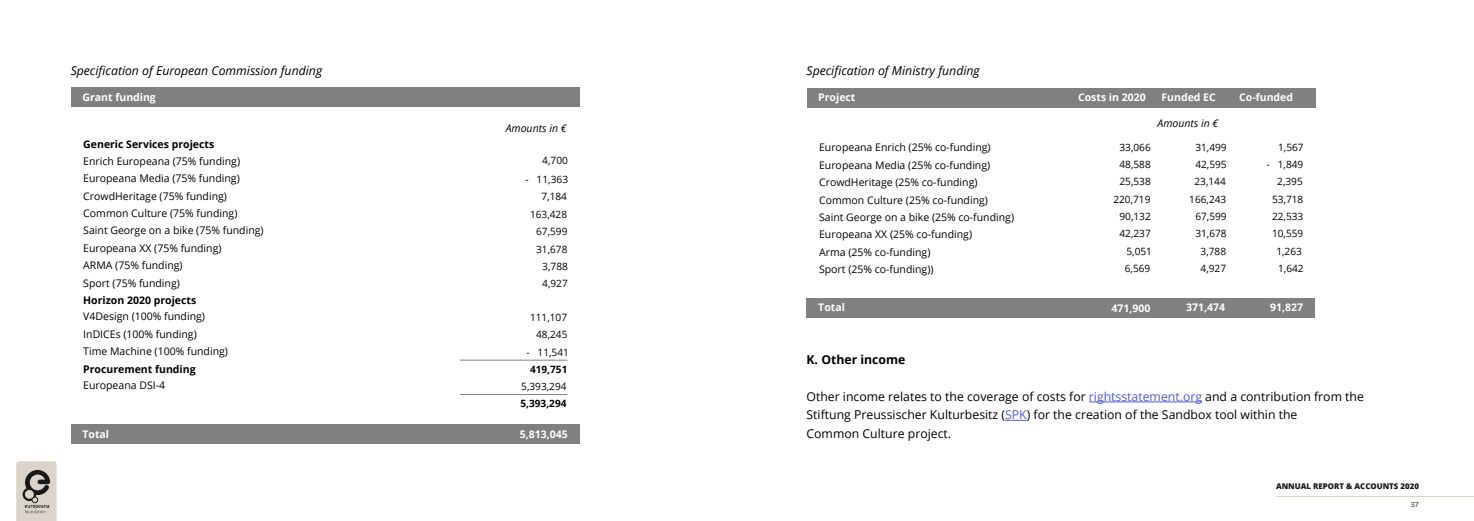
<style>
.page{position:relative;width:1474px;height:521px;background:#fff}
.page>*{position:absolute;margin:0;border:0;box-sizing:border-box;transform-origin:0 0}
.t1{font:12.25px/18.4px "Open Sans";color:#000}
.t2{font:italic 12.25px "Open Sans";color:#000}
.t3{font:700 12.25px "Open Sans";color:#000}
.t4{font:10.5px/17.3px "Open Sans";color:#000}
.t5{font:700 10.5px "Open Sans";color:#fff}
.t6{font:700 10.5px "Open Sans";color:#000}
.t7{font:italic 10.5px "Open Sans";color:#000}
.t8{font:10.06px/17.3px "Open Sans";color:#000;text-align:right}
.t9{font:700 10.06px "Open Sans";color:#000}
.t10{font:800 7.88px "Open Sans";color:#19191a}
.t11{font:7px "Open Sans";color:#19191a}
.s1{color:#4f5cd6}
</style>
<div class="page">
<hr style="left:1276px;top:496px;width:197px;height:1px;background:#dad4ca">
<svg style="left:16px;top:461px;width:41px;height:60px;background:#b9b4ac"></svg>
<div style="left:806px;top:88px;width:509px;height:19px;background:#808080"></div>
<div style="left:806px;top:298px;width:509px;height:20px;background:#808080"></div>
<hr style="left:1088px;top:402px;width:114px;height:1px;background:#4f5cd6">
<svg style="left:1005px;top:420px;width:21px;height:1px"></svg>
<div style="left:71px;top:88px;width:508px;height:19px;background:#808080"></div>
<div style="left:71px;top:424px;width:508px;height:20px;background:#808080"></div>
<hr style="left:460px;top:360px;width:107px;height:1px;background:#808080">
<hr style="left:460px;top:394px;width:107px;height:1px;background:#808080">
<p class="t2" style="left:71px;top:62px;width:253px">Specification of European Commission funding</p>
<p class="t2" style="left:806px;top:62px;width:175px">Specification of Ministry funding</p>
<p class="t5" style="left:82px;top:90px;width:75px">Grant funding</p>
<p class="t5" style="left:818px;top:89px;width:39px">Project</p>
<p class="t5" style="left:1078px;top:89px;width:69px">Costs in 2020</p>
<p class="t5" style="left:1161px;top:90px;width:56px">Funded EC</p>
<p class="t5" style="left:1239px;top:90px;width:55px">Co-funded</p>
<p class="t7" style="left:506px;top:121px;width:62px">Amounts in €</p>
<p class="t7" style="left:1157px;top:116px;width:62px">Amounts in €</p>
<p class="t6" style="left:83px;top:137px;width:132px">Generic Services projects</p>
<p class="t4" style="left:83px;top:152px;width:158px">Enrich Europeana (75% funding)</p>
<p class="t8" style="left:542px;top:152px;width:27px">4,700</p>
<p class="t8" style="left:525px;top:170px;width:44px">- 11,363<br>7,184<br>163,428<br>67,599<br>31,678</p>
<p class="t8" style="left:1119px;top:138px;width:33px">33,066</p>
<p class="t8" style="left:1195px;top:138px;width:33px">31,499</p>
<p class="t8" style="left:1278px;top:138px;width:27px">1,567</p>
<p class="t4" style="left:819px;top:139px;width:173px">Europeana Enrich (25% co-funding)<br>Europeana Media (25% co-funding)</p>
<p class="t8" style="left:1119px;top:155px;width:33px">48,588</p>
<p class="t8" style="left:1195px;top:155px;width:33px">42,595</p>
<p class="t8" style="left:1266px;top:155px;width:38px">- 1,849<br>2,395</p>
<p class="t4" style="left:83px;top:170px;width:182px">Europeana Media (75% funding)<br>CrowdHeritage (75% funding)<br>Common Culture (75% funding)<br>Saint George on a bike (75% funding)<br>Europeana XX (75% funding)</p>
<p class="t4" style="left:819px;top:173px;width:160px">CrowdHeritage (25% co-funding)</p>
<p class="t8" style="left:1119px;top:173px;width:33px">25,538</p>
<p class="t8" style="left:1194px;top:173px;width:33px">23,144</p>
<p class="t8" style="left:1113px;top:190px;width:39px">220,719</p>
<p class="t8" style="left:1189px;top:190px;width:39px">166,243</p>
<p class="t8" style="left:1271px;top:190px;width:33px">53,718</p>
<p class="t4" style="left:819px;top:191px;width:196px">Common Culture (25% co-funding)<br>Saint George on a bike (25% co-funding)</p>
<p class="t8" style="left:1119px;top:207px;width:33px">90,132</p>
<p class="t8" style="left:1195px;top:207px;width:33px">67,599</p>
<p class="t8" style="left:1271px;top:207px;width:33px;text-align:left">22,533<br>10,559</p>
<p class="t4" style="left:819px;top:225px;width:154px">Europeana XX (25% co-funding)</p>
<p class="t8" style="left:1119px;top:225px;width:33px">42,237</p>
<p class="t8" style="left:1195px;top:225px;width:33px">31,678</p>
<p class="t4" style="left:819px;top:243px;width:113px">Arma (25% co-funding)</p>
<p class="t8" style="left:1126px;top:242px;width:27px">5,051</p>
<p class="t8" style="left:1200px;top:242px;width:27px">3,788</p>
<p class="t4" style="left:819px;top:260px;width:116px">Sport (25% co-funding))</p>
<p class="t8" style="left:1124px;top:259px;width:27px">6,569</p>
<p class="t8" style="left:1200px;top:259px;width:27px">4,927</p>
<p class="t8" style="left:1276px;top:242px;width:29px;text-align:left">1,263<br>1,642</p>
<p class="t4" style="left:83px;top:256px;width:101px">ARMA (75% funding)<br>Sport (75% funding)</p>
<p class="t6" style="left:83px;top:293px;width:114px">Horizon 2020 projects</p>
<p class="t8" style="left:542px;top:257px;width:27px;text-align:left">3,788<br>4,927</p>
<p class="t5" style="left:818px;top:300px;width:28px">Total</p>
<p class="t5" style="left:1111px;top:301px;width:41px">471,900</p>
<p class="t5" style="left:1186px;top:300px;width:41px">371,474</p>
<p class="t5" style="left:1269px;top:300px;width:35px">91,827</p>
<p class="t4" style="left:83px;top:307px;width:123px">V4Design (100% funding)</p>
<p class="t8" style="left:530px;top:308px;width:39px">111,107<br>48,245</p>
<p class="t8" style="left:526px;top:343px;width:44px">- 11,541</p>
<p class="t9" style="left:530px;top:362px;width:39px">419,751</p>
<p class="t4" style="left:83px;top:325px;width:146px">InDICEs (100% funding)<br>Time Machine (100% funding)</p>
<p class="t6" style="left:83px;top:362px;width:114px">Procurement funding</p>
<p class="t4" style="left:83px;top:377px;width:83px">Europeana DSI-4</p>
<p class="t8" style="left:521px;top:377px;width:47px">5,393,294</p>
<p class="t9" style="left:520px;top:397px;width:48px">5,393,294</p>
<p class="t5" style="left:82px;top:426px;width:28px">Total</p>
<p class="t3" style="left:806px;top:351px;width:100px">K. Other income</p>
<p class="t1" style="left:806px;top:387px;width:559px">Other income relates to the coverage of costs for <span class="s1">rightsstatement.org</span> and a contribution from the<br>Stiftung Preussischer Kulturbesitz (<span class="s1">SPK</span>) for the creation of the Sandbox tool within the</p>
<p class="t5" style="left:519px;top:426px;width:50px">5,813,045</p>
<p class="t1" style="left:806px;top:424px;width:146px">Common Culture project.</p>
<p class="t10" style="left:1275px;top:480px;width:144px">ANNUAL REPORT &amp; ACCOUNTS 2020</p>
<p class="t11" style="left:1410px;top:500px;width:10px">37</p>
</div>
